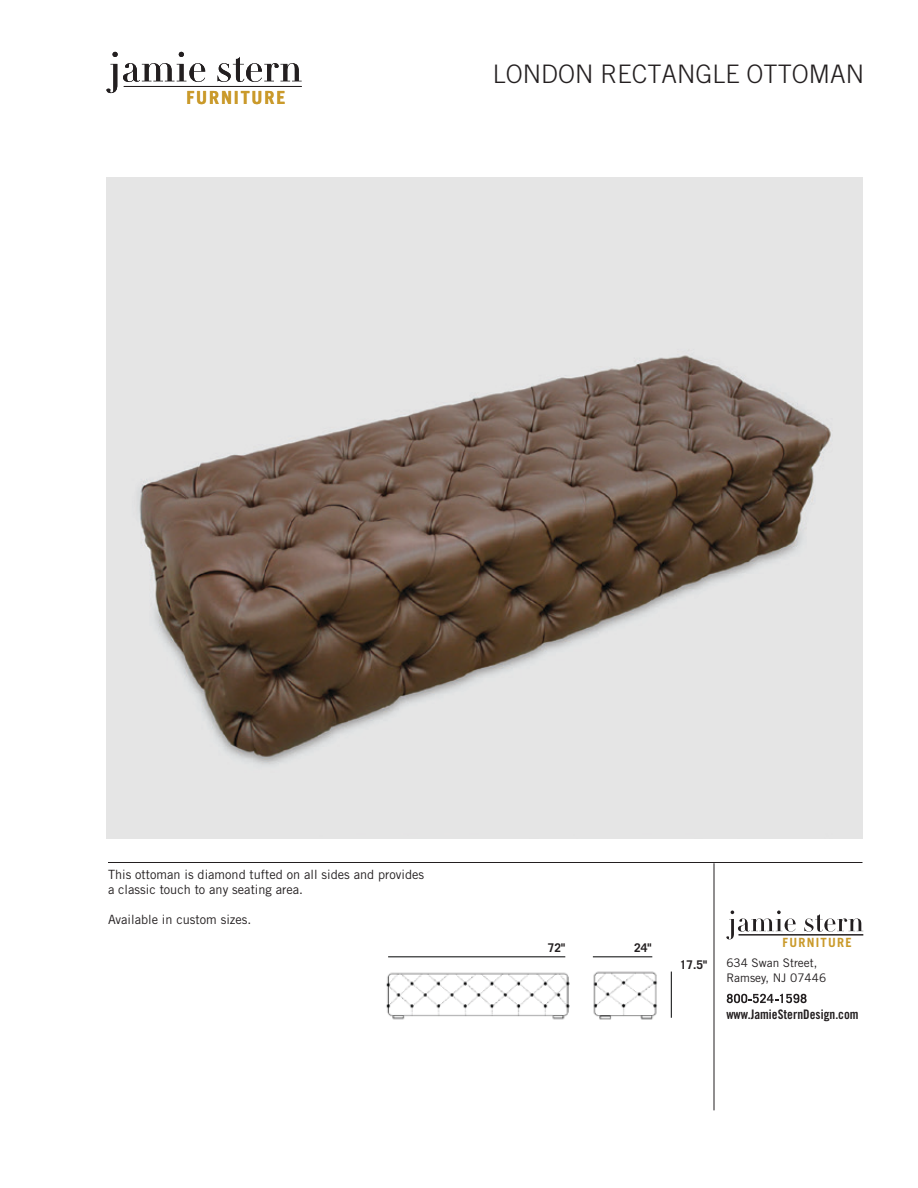
<style>
.page{position:relative;width:918px;height:1188px;background:#fff}
.page>*{position:absolute;margin:0;border:0;box-sizing:border-box;transform-origin:0 0}
.t1{font:300 25.5px "Trade Gothic";color:#231f20}
.t2{font:700 18.15px "Trade Gothic LT Std";letter-spacing:.1em;color:#ca9a2b}
.t3{font:13.2px "Trade Gothic LT Std Bd Cn 20";color:#231f20}
.t4{font:12.75px/15px "Trade Gothic";color:#231f20}
.t5{font:700 12.75px "Trade Gothic LT Std";letter-spacing:.1em;color:#ca9a2b}
.t6{font:700 12px "Trade Gothic";color:#231f20}
.t7{font:11.85px/14.2px "Trade Gothic";color:#231f20}
</style>
<div class="page">
<hr style="left:124px;top:86px;width:178px;height:1px;background:#231f20">
<svg style="left:107px;top:52px;width:98px;height:41px"></svg>
<svg style="left:218px;top:57px;width:84px;height:25px"></svg>
<svg style="left:727px;top:994px;width:80px;height:9px"></svg>
<hr style="left:738px;top:934px;width:125px;height:2px;background:#231f20">
<svg style="left:726px;top:911px;width:70px;height:28px"></svg>
<svg style="left:804px;top:914px;width:59px;height:18px"></svg>
<hr style="left:108px;top:862px;width:754px;height:1px;background:#231f20">
<hr style="left:714px;top:863px;width:1px;height:247px;background:#231f20">
<img style="left:106px;top:177px;width:756px;height:661px">
<img style="left:386px;top:971px;width:286px;height:49px">
<hr style="left:593px;top:956px;width:59px;height:1px;background:#020304">
<hr style="left:388px;top:956px;width:177px;height:1px;background:#020304">
<hr style="left:671px;top:972px;width:1px;height:46px;background:#020304">
<h2 class="t2" style="left:186px;top:86px;width:100px">FURNITURE</h2>
<h1 class="t1" style="left:493px;top:58px;width:373px">LONDON RECTANGLE OTTOMAN</h1>
<p class="t4" style="left:108px;top:867px;width:318px">This ottoman is diamond tufted on all sides and provides a classic touch to any seating area.</p>
<p class="t4" style="left:108px;top:912px;width:145px">Available in custom sizes.</p>
<p class="t6" style="left:548px;top:940px;width:19px">72"</p>
<p class="t6" style="left:634px;top:940px;width:19px">24"</p>
<p class="t6" style="left:680px;top:957px;width:29px">17.5"</p>
<p class="t5" style="left:782px;top:935px;width:71px">FURNITURE</p>
<p class="t7" style="left:726px;top:956px;width:101px">634 Swan Street,<br>Ramsey, NJ 07446</p>
<p class="t3" style="left:726px;top:1006px;width:134px">www.JamieSternDesign.com</p>
</div>
